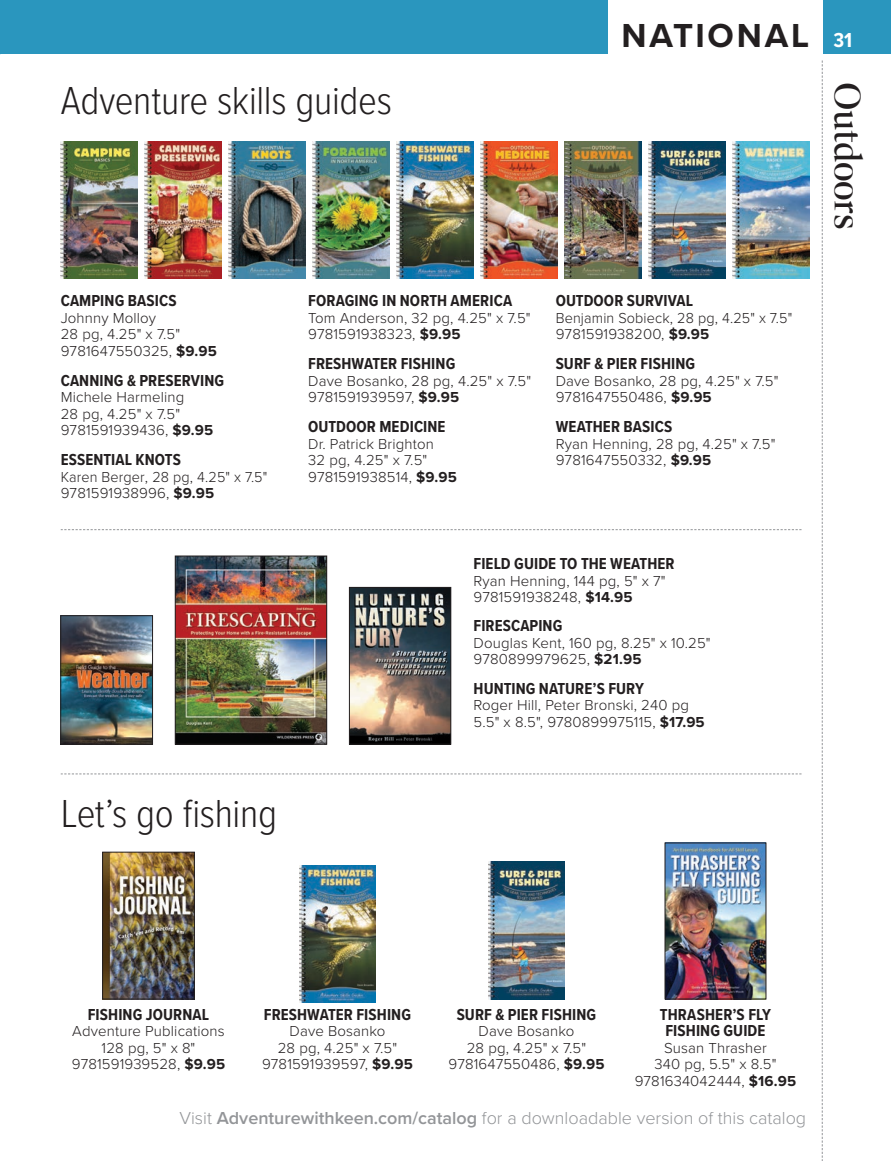
<style>
.page{position:relative;width:891px;height:1161px;background:#fff}
.page>*{position:absolute;margin:0;border:0;box-sizing:border-box;transform-origin:0 0}
.t1{font:300 40.5px "Proxima Nova Cond";letter-spacing:-.01em;color:#231f20}
.t2{font:500 37.5px "Dashiell Fine";letter-spacing:-.02em;color:#231f20}
.t3{font:700 34.5px "Proxima Nova";color:#231f20}
.t4{font:700 21px "Proxima Nova Cond";color:#fff}
.t5{font:300 18px "Proxima Nova";color:#939598}
.t6{font:700 16.5px/16.5px "Proxima Nova Cond";letter-spacing:.005em;color:#231f20;text-align:center}
.t7{font:300 15px/16.5px "Proxima Nova";letter-spacing:.01em;color:#231f20}
.t8{font:300 15px/16.5px "Proxima Nova";letter-spacing:.01em;color:#231f20;scale:.96 1}
.s1{font-weight:700}
.s2{font-weight:600}
</style>
<div class="page">
<div style="left:0;top:0;width:891px;height:54px;background:#2a96be"></div>
<div style="left:608px;top:0;width:215px;height:60px;background:#fff"></div>
<img style="left:62px;top:617px;width:89px;height:126px">
<div style="left:60px;top:615px;width:93px;height:130px;border:1px solid #231f20"></div>
<img style="left:177px;top:558px;width:148px;height:185px">
<div style="left:175px;top:556px;width:152px;height:189px;border:1px solid #231f20"></div>
<img style="left:351px;top:589px;width:98px;height:154px">
<div style="left:349px;top:587px;width:102px;height:158px;border:1px solid #231f20"></div>
<svg style="left:61px;top:529px;width:741px;height:1px"></svg>
<svg style="left:61px;top:774px;width:741px;height:1px"></svg>
<img style="left:61px;top:141px;width:76px;height:138px">
<img style="left:145px;top:141px;width:76px;height:138px">
<img style="left:229px;top:141px;width:76px;height:138px">
<img style="left:313px;top:141px;width:77px;height:138px">
<img style="left:565px;top:141px;width:77px;height:138px">
<img style="left:397px;top:141px;width:77px;height:138px">
<img style="left:649px;top:141px;width:77px;height:138px">
<img style="left:481px;top:141px;width:77px;height:138px">
<img style="left:733px;top:141px;width:77px;height:138px">
<svg style="left:822px;top:60px;width:1px;height:1101px"></svg>
<img style="left:104px;top:854px;width:89px;height:143px">
<div style="left:102px;top:852px;width:93px;height:147px;border:1px solid #231f20"></div>
<img style="left:299px;top:865px;width:77px;height:138px">
<img style="left:488px;top:861px;width:77px;height:138px">
<img style="left:667px;top:845px;width:97px;height:152px">
<div style="left:665px;top:843px;width:101px;height:156px;border:1px solid #231f20"></div>
<h1 class="t1" style="left:61px;top:71px;width:333px">Adventure skills guides</h1>
<h3 class="t3" style="left:622px;top:10px;width:189px">NATIONAL</h3>
<h3 class="t4" style="left:833px;top:25px;width:20px">31</h3>
<h2 class="t2" style="left:869px;top:82px;width:149px;rotate:90deg">Outdoors</h2>
<p class="t6" style="left:61px;top:292px;width:117px">CAMPING BASICS</p>
<p class="t7" style="left:61px;top:309px;width:158px">Johnny Molloy<br>28 pg, 4.25" x 7.5"<br>9781647550325, <span class="s1">$9.95</span></p>
<p class="t6" style="left:61px;top:372px;width:165px">CANNING &amp; PRESERVING</p>
<p class="t7" style="left:61px;top:388px;width:154px">Michele Harmeling<br>28 pg, 4.25" x 7.5"<br>9781591939436, <span class="s1">$9.95</span></p>
<p class="t6" style="left:61px;top:451px;width:122px">ESSENTIAL KNOTS</p>
<p class="t8" style="left:61px;top:468px;width:217px">Karen Berger, 28 pg, 4.25" x 7.5"<br>9781591938996, <span class="s1">$9.95</span></p>
<p class="t6" style="left:308px;top:292px;width:205px">FORAGING IN NORTH AMERICA</p>
<p class="t7" style="left:308px;top:309px;width:224px">Tom Anderson, 32 pg, 4.25" x 7.5"<br>9781591938323, <span class="s1">$9.95</span></p>
<p class="t6" style="left:308px;top:355px;width:149px">FRESHWATER FISHING</p>
<p class="t7" style="left:308px;top:372px;width:224px">Dave Bosanko, 28 pg, 4.25" x 7.5"<br>9781591939597, <span class="s1">$9.95</span></p>
<p class="t6" style="left:308px;top:418px;width:139px">OUTDOOR MEDICINE</p>
<p class="t7" style="left:308px;top:435px;width:150px">Dr. Patrick Brighton<br>32 pg, 4.25" x 7.5"<br>9781591938514, <span class="s1">$9.95</span></p>
<p class="t6" style="left:556px;top:292px;width:139px">OUTDOOR SURVIVAL</p>
<p class="t8" style="left:556px;top:309px;width:248px">Benjamin Sobieck, 28 pg, 4.25" x 7.5"<br>9781591938200, <span class="s1">$9.95</span></p>
<p class="t6" style="left:556px;top:355px;width:141px">SURF &amp; PIER FISHING</p>
<p class="t7" style="left:556px;top:372px;width:224px">Dave Bosanko, 28 pg, 4.25" x 7.5"<br>9781647550486, <span class="s1">$9.95</span></p>
<p class="t6" style="left:556px;top:418px;width:118px">WEATHER BASICS</p>
<p class="t7" style="left:556px;top:435px;width:221px">Ryan Henning, 28 pg, 4.25" x 7.5"<br>9781647550332, <span class="s1">$9.95</span></p>
<p class="t6" style="left:474px;top:555px;width:203px">FIELD GUIDE TO THE WEATHER</p>
<p class="t7" style="left:474px;top:571px;width:194px">Ryan Henning, 144 pg, 5" x 7"<br>9781591938248, <span class="s1">$14.95</span></p>
<p class="t6" style="left:474px;top:617px;width:90px">FIRESCAPING</p>
<p class="t7" style="left:474px;top:634px;width:239px">Douglas Kent, 160 pg, 8.25" x 10.25"<br>9780899979625, <span class="s1">$21.95</span></p>
<p class="t6" style="left:474px;top:679px;width:172px">HUNTING NATURE’S FURY</p>
<p class="t7" style="left:474px;top:696px;width:233px">Roger Hill, Peter Bronski, 240 pg<br>5.5" x 8.5", 9780899975115, <span class="s1">$17.95</span></p>
<h1 class="t1" style="left:61px;top:784px;width:218px">Let’s go fishing</h1>
<p class="t6" style="left:88px;top:1005px;width:123px">FISHING JOURNAL</p>
<p class="t7" style="left:72px;top:1022px;width:155px;text-align:center">Adventure Publications<br>128 pg, 5" x 8"<br>9781591939528, <span class="s1">$9.95</span></p>
<p class="t6" style="left:264px;top:1005px;width:149px">FRESHWATER FISHING</p>
<p class="t7" style="left:262px;top:1022px;width:152px;text-align:center">Dave Bosanko<br>28 pg, 4.25" x 7.5"<br>9781591939597, <span class="s1">$9.95</span></p>
<p class="t6" style="left:457px;top:1005px;width:141px">SURF &amp; PIER FISHING</p>
<p class="t7" style="left:448px;top:1022px;width:158px;text-align:center">Dave Bosanko<br>28 pg, 4.25" x 7.5"<br>9781647550486, <span class="s1">$9.95</span></p>
<p class="t6" style="left:660px;top:1005px;width:113px">THRASHER’S FLY<br>FISHING GUIDE</p>
<p class="t7" style="left:635px;top:1039px;width:163px;text-align:center">Susan Thrasher<br>340 pg, 5.5" x 8.5"<br>9781634042444, <span class="s1">$16.95</span></p>
<p class="t5" style="left:180px;top:1105px;width:628px">Visit <span class="s2">Adventurewithkeen.com/catalog</span> for a downloadable version of this catalog</p>
</div>
